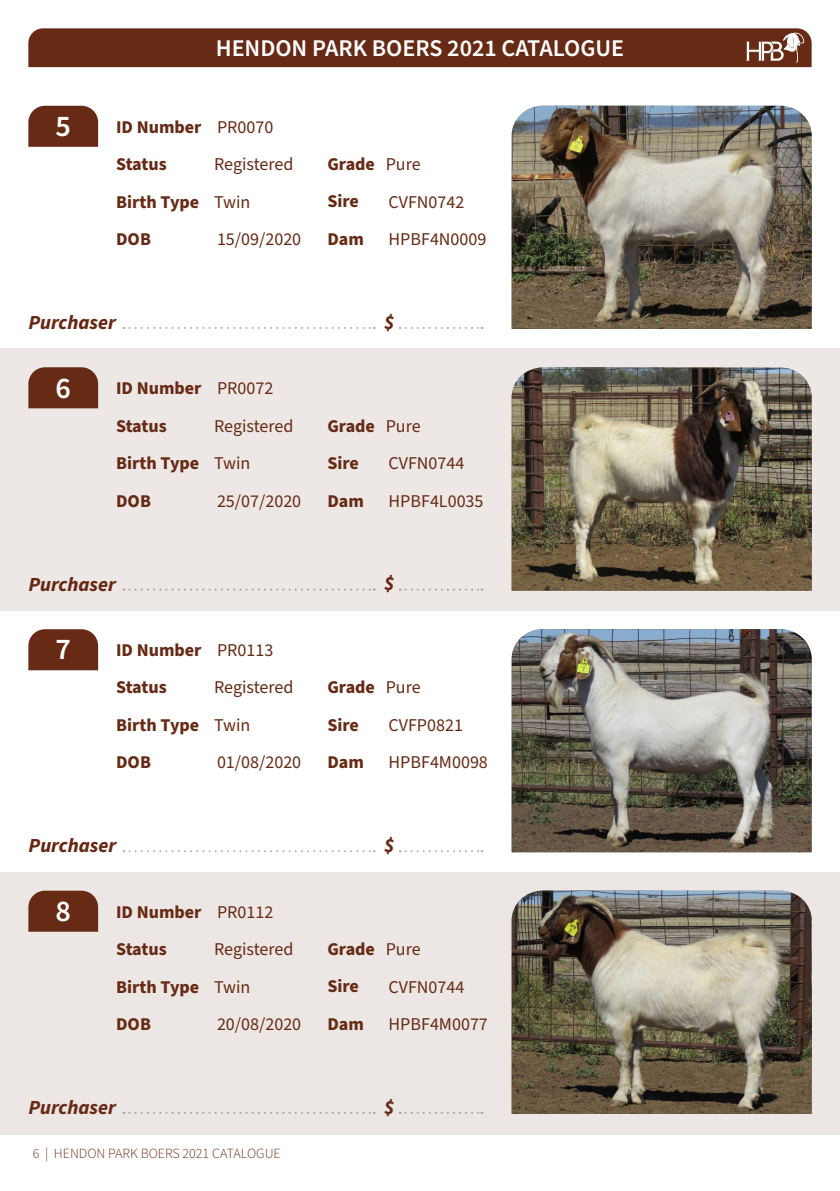
<style>
.page{position:relative;width:840px;height:1191px;background:#fff}
.page>*{position:absolute;margin:0;border:0;box-sizing:border-box;transform-origin:0 0}
.t1{font:600 30px "Source Sans Pro";color:#fff}
.t2{font:600 24px "Source Sans Pro";color:#fff}
.t3{font:italic 700 20px "Source Sans Pro";color:#672813}
.t4{font:italic 700 20px "Source Sans Pro";color:#672a14}
.t5{font:700 18px/37.4px "Source Sans Pro";color:#672a14}
.t6{font:18px "Source Sans Pro";color:#672a14}
.t7{font:300 14px "Source Sans Pro";color:#672a14}
.s1{font-weight:400}
</style>
<div class="page">
<div style="left:0;top:348px;width:839px;height:262px;background:#ede8e6"></div>
<div style="left:0;top:872px;width:839px;height:262px;background:#ece7e4"></div>
<div style="left:28px;top:28px;width:783px;height:39px;background:#672a14"></div>
<svg style="left:28px;top:106px;width:70px;height:41px;background:#6e341f"></svg>
<img style="left:511px;top:106px;width:300px;height:223px">
<svg style="left:123px;top:327px;width:251px;height:2px"></svg>
<svg style="left:399px;top:327px;width:83px;height:2px"></svg>
<svg style="left:28px;top:367px;width:70px;height:41px;background:#6e341f"></svg>
<img style="left:511px;top:367px;width:300px;height:223px">
<svg style="left:123px;top:588px;width:251px;height:2px"></svg>
<svg style="left:399px;top:588px;width:83px;height:2px"></svg>
<svg style="left:28px;top:629px;width:70px;height:41px;background:#6e3520"></svg>
<img style="left:511px;top:629px;width:300px;height:223px">
<svg style="left:123px;top:850px;width:251px;height:2px"></svg>
<svg style="left:399px;top:850px;width:83px;height:2px"></svg>
<svg style="left:28px;top:890px;width:70px;height:41px;background:#6f3521"></svg>
<img style="left:511px;top:890px;width:300px;height:223px">
<svg style="left:123px;top:1112px;width:251px;height:1px"></svg>
<svg style="left:399px;top:1112px;width:83px;height:1px"></svg>
<h1 class="t1" style="left:55px;top:106px;width:17px">5</h1>
<h2 class="t2" style="left:215px;top:32px;width:410px">HENDON PARK BOERS 2021 CATALOGUE</h2>
<p class="t5" style="left:116px;top:109px;width:87px">ID Number<br>Status</p>
<p class="t6" style="left:217px;top:115px;width:58px">PR0070</p>
<p class="t6" style="left:214px;top:152px;width:81px">Registered</p>
<p class="t5" style="left:327px;top:146px;width:95px">Grade <span class="s1">Pure</span></p>
<p class="t5" style="left:116px;top:183px;width:136px">Birth Type <span class="s1">Twin</span></p>
<p class="t5" style="left:327px;top:183px;width:38px">Sire<br>Dam</p>
<p class="t6" style="left:388px;top:190px;width:77px">CVFN0742</p>
<p class="t6" style="left:217px;top:227px;width:86px">15/09/2020</p>
<p class="t6" style="left:388px;top:227px;width:99px">HPBF4N0009</p>
<p class="t5" style="left:116px;top:221px;width:36px">DOB</p>
<p class="t3" style="left:28px;top:309px;width:89px">Purchaser</p>
<p class="t3" style="left:384px;top:308px;width:12px">$</p>
<h1 class="t1" style="left:55px;top:368px;width:17px">6</h1>
<p class="t5" style="left:116px;top:370px;width:87px">ID Number<br>Status</p>
<p class="t6" style="left:217px;top:376px;width:58px">PR0072</p>
<p class="t6" style="left:214px;top:414px;width:81px">Registered</p>
<p class="t5" style="left:327px;top:407px;width:95px">Grade <span class="s1">Pure</span></p>
<p class="t5" style="left:116px;top:445px;width:136px">Birth Type <span class="s1">Twin</span></p>
<p class="t5" style="left:327px;top:445px;width:38px">Sire<br>Dam</p>
<p class="t6" style="left:388px;top:451px;width:77px">CVFN0744</p>
<p class="t6" style="left:217px;top:488px;width:86px">25/07/2020</p>
<p class="t6" style="left:388px;top:488px;width:96px">HPBF4L0035</p>
<p class="t5" style="left:116px;top:482px;width:36px">DOB</p>
<p class="t3" style="left:28px;top:570px;width:89px">Purchaser</p>
<p class="t3" style="left:384px;top:570px;width:12px">$</p>
<h1 class="t1" style="left:55px;top:629px;width:17px">7</h1>
<p class="t5" style="left:116px;top:632px;width:87px">ID Number<br>Status</p>
<p class="t6" style="left:217px;top:638px;width:58px">PR0113</p>
<p class="t6" style="left:214px;top:675px;width:81px">Registered</p>
<p class="t5" style="left:327px;top:669px;width:95px">Grade <span class="s1">Pure</span></p>
<p class="t5" style="left:116px;top:706px;width:136px">Birth Type <span class="s1">Twin</span></p>
<p class="t5" style="left:327px;top:706px;width:38px">Sire<br>Dam</p>
<p class="t6" style="left:388px;top:713px;width:76px">CVFP0821</p>
<p class="t6" style="left:217px;top:750px;width:86px">01/08/2020</p>
<p class="t6" style="left:388px;top:750px;width:101px">HPBF4M0098</p>
<p class="t5" style="left:116px;top:744px;width:36px">DOB</p>
<p class="t3" style="left:29px;top:832px;width:89px">Purchaser</p>
<p class="t3" style="left:384px;top:831px;width:12px">$</p>
<h1 class="t1" style="left:55px;top:891px;width:17px">8</h1>
<p class="t5" style="left:116px;top:893px;width:87px">ID Number<br>Status</p>
<p class="t6" style="left:217px;top:899px;width:58px">PR0112</p>
<p class="t6" style="left:214px;top:937px;width:81px">Registered</p>
<p class="t5" style="left:327px;top:930px;width:95px">Grade <span class="s1">Pure</span></p>
<p class="t5" style="left:116px;top:968px;width:136px">Birth Type <span class="s1">Twin</span></p>
<p class="t5" style="left:327px;top:968px;width:38px">Sire<br>Dam</p>
<p class="t6" style="left:388px;top:974px;width:77px">CVFN0744</p>
<p class="t6" style="left:217px;top:1012px;width:86px">20/08/2020</p>
<p class="t6" style="left:388px;top:1012px;width:101px">HPBF4M0077</p>
<p class="t5" style="left:116px;top:1005px;width:36px">DOB</p>
<p class="t4" style="left:28px;top:1093px;width:89px">Purchaser</p>
<p class="t4" style="left:384px;top:1093px;width:12px">$</p>
<p class="t7" style="left:33px;top:1143px;width:249px">6 | HENDON PARK BOERS 2021 CATALOGUE</p>
</div>
